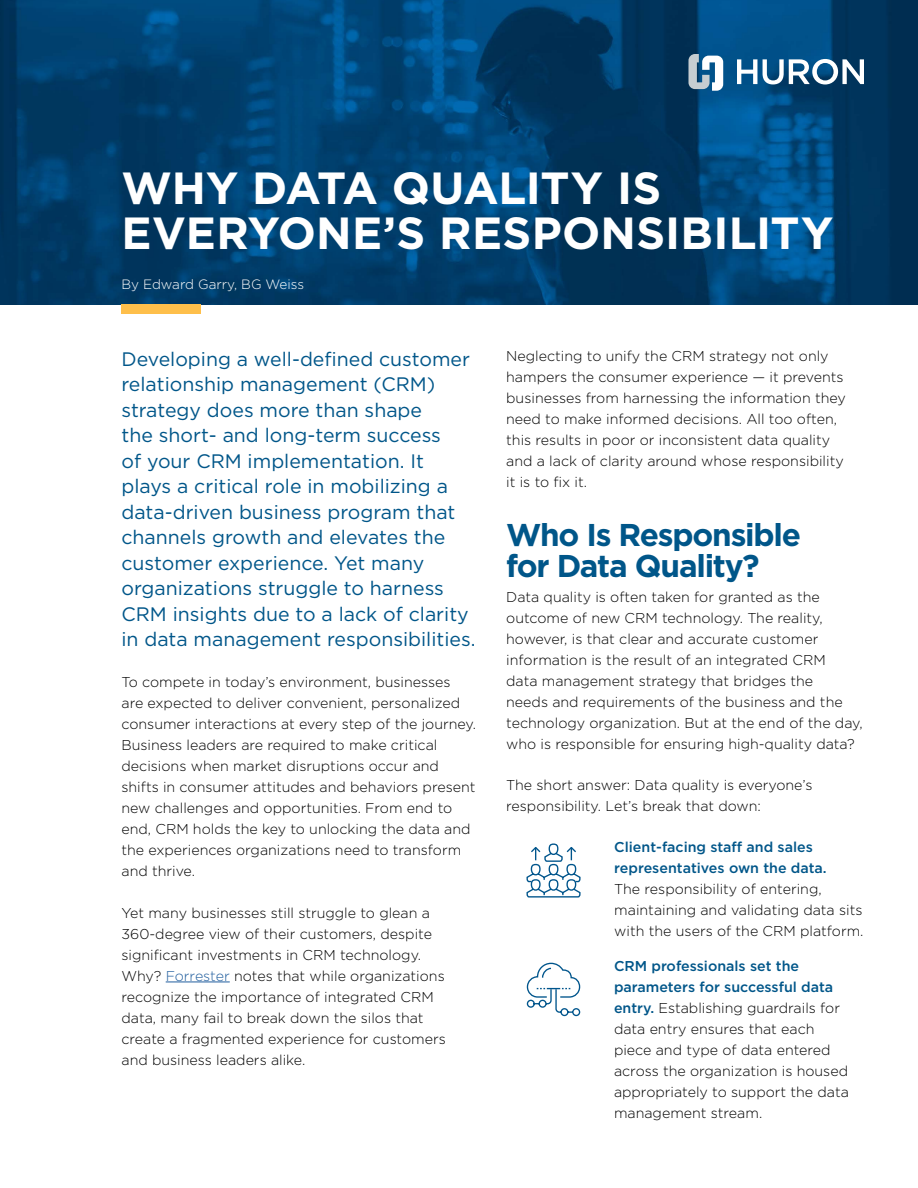
<style>
.page{position:relative;width:918px;height:1188px;background:#fff}
.page>*{position:absolute;margin:0;border:0;box-sizing:border-box;transform-origin:0 0}
.t1{font:700 45px/45px "Gotham";letter-spacing:.005em;color:#fff}
.t2{font:700 31.5px/31.5px "Gotham";letter-spacing:-.04em;color:#005689}
.t3{font:19.5px/25.5px "Gotham";color:#005689}
.t4{font:300 14.25px/21px "Gotham";color:#000}
.t5{font:500 14.25px/21px "Gotham";color:#005689}
.t6{font:300 13.5px "Gotham";color:#fff}
.s1{color:#215e9e}
.s2{font-weight:500;color:#005689}
</style>
<div class="page">
<hr style="left:166px;top:982px;width:64px;height:1px;background:#215e9e">
<img style="left:0;top:0;width:918px;height:305px">
<div style="left:122px;top:305px;width:79px;height:9px;background:#febf4b"></div>
<svg style="left:737px;top:59px;width:20px;height:25px"></svg>
<svg style="left:763px;top:59px;width:101px;height:26px"></svg>
<svg style="left:688px;top:54px;width:35px;height:37px"></svg>
<svg style="left:526px;top:843px;width:55px;height:55px"></svg>
<svg style="left:527px;top:963px;width:53px;height:53px"></svg>
<h1 class="t1" style="left:122px;top:166px;width:713px">WHY DATA QUALITY IS<br>EVERYONE’S RESPONSIBILITY</h1>
<p class="t6" style="left:122px;top:276px;width:184px">By Edward Garry, BG Weiss</p>
<p class="t3" style="left:122px;top:345px;width:356px">Developing a well-defined customer relationship management (CRM) strategy does more than shape<br>the short- and long-term success<br>of your CRM implementation. It plays a critical role in mobilizing a data-driven business program that channels growth and elevates the customer experience. Yet many organizations struggle to harness CRM insights due to a lack of clarity in data management responsibilities.</p>
<p class="t4" style="left:122px;top:671px;width:356px">To compete in today’s environment, businesses<br>are expected to deliver convenient, personalized consumer interactions at every step of the journey.<br>Business leaders are required to make critical decisions when market disruptions occur and shifts in consumer attitudes and behaviors present new challenges and opportunities. From end to end, CRM holds the key to unlocking the data and the experiences organizations need to transform and thrive.</p>
<p class="t4" style="left:122px;top:902px;width:326px">Yet many businesses still struggle to glean a 360-degree view of their customers, despite significant investments in CRM technology.<br>Why? <span class="s1">Forrester</span> notes that while organizations recognize the importance of integrated CRM data, many fail to break down the silos that create a fragmented experience for customers and business leaders alike.</p>
<p class="t4" style="left:506px;top:345px;width:341px">Neglecting to unify the CRM strategy not only hampers the consumer experience — it prevents businesses from harnessing the information they need to make informed decisions. All too often, this results in poor or inconsistent data quality and a lack of clarity around whose responsibility it is to fix it.</p>
<h2 class="t2" style="left:506px;top:519px;width:296px">Who Is Responsible for Data Quality?</h2>
<p class="t4" style="left:506px;top:586px;width:358px">Data quality is often taken for granted as the outcome of new CRM technology. The reality, however, is that clear and accurate customer information is the result of an integrated CRM<br>data management strategy that bridges the<br>needs and requirements of the business and the technology organization. But at the end of the day, who is responsible for ensuring high-quality data?</p>
<p class="t4" style="left:506px;top:774px;width:308px">The short answer: Data quality is everyone’s responsibility. Let’s break that down:</p>
<p class="t5" style="left:614px;top:836px;width:214px">Client-facing staff and sales representatives own the data.</p>
<p class="t4" style="left:614px;top:878px;width:251px">The responsibility of entering, maintaining and validating data sits with the users of the CRM platform.</p>
<p class="t4" style="left:614px;top:955px;width:236px"><span class="s2">CRM professionals set the parameters for successful data entry.</span> Establishing guardrails for data entry ensures that each piece and type of data entered across the organization is housed appropriately to support the data management stream.</p>
</div>
